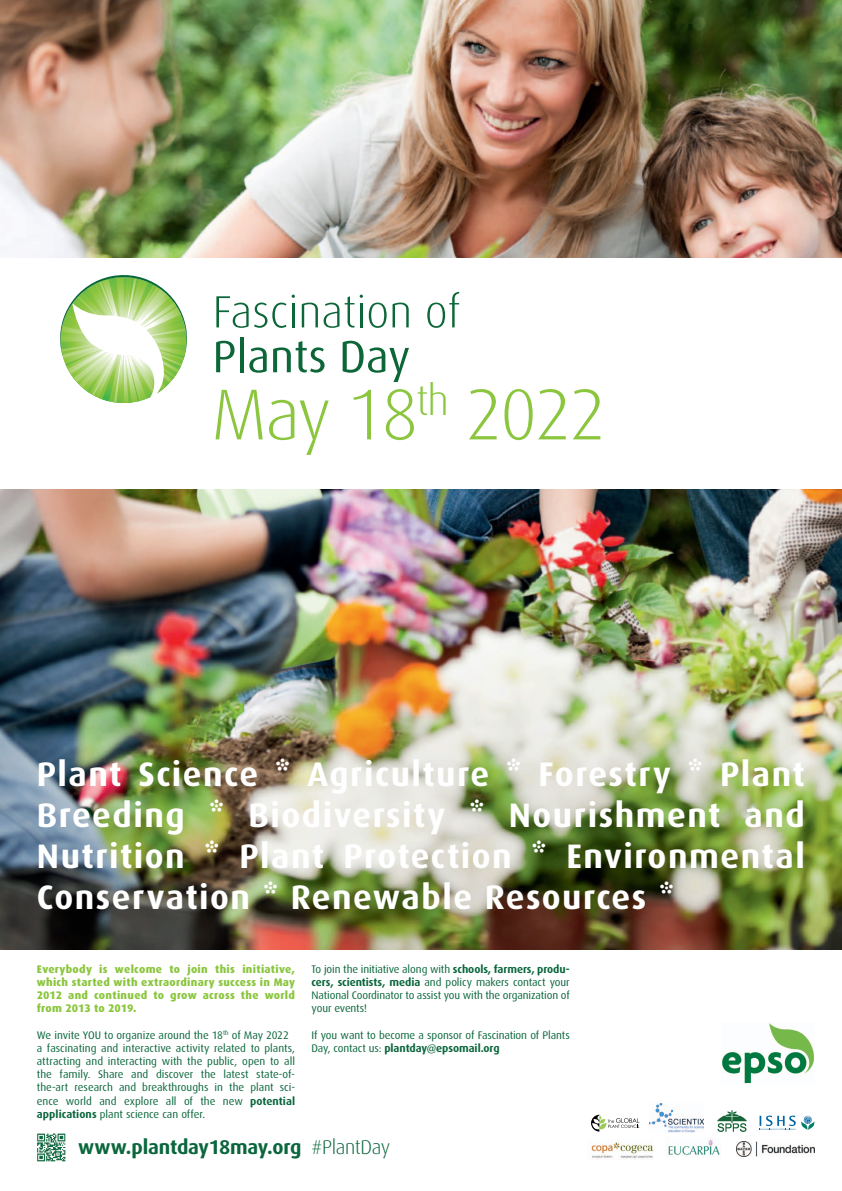
<style>
.page{position:relative;width:842px;height:1191px;background:#fff}
.page>*{position:absolute;margin:0;border:0;box-sizing:border-box;transform-origin:0 0}
.t1{font:300 72.1px "Dax";letter-spacing:-.03em;color:#8bc63e}
.t2{font:700 34px/40.8px "Dax";letter-spacing:.045em;color:#fff;text-align:justify}
.t3{font:700 20px "Dax";letter-spacing:-.01em;color:#0a663c}
.t4{font:11px/13.2px "Dax";letter-spacing:-.005em;color:#0a663c}
.t5{font:800 11px/13.2px "Dax";letter-spacing:.025em;color:#8bc63e;text-align:justify}
.s1{font-weight:700}
.s2{font-weight:300}
</style>
<div class="page">
<img style="left:721px;top:1023px;width:94px;height:60px">
<img style="left:37px;top:1133px;width:29px;height:29px">
<svg style="left:591px;top:1114px;width:48px;height:17px"></svg>
<img style="left:736px;top:1141px;width:78px;height:16px">
<svg style="left:759px;top:1115px;width:55px;height:15px"></svg>
<img style="left:649px;top:1103px;width:55px;height:29px">
<img style="left:668px;top:1138px;width:52px;height:17px">
<img style="left:718px;top:1110px;width:28px;height:21px">
<img style="left:591px;top:1142px;width:62px;height:17px">
<img style="left:0;top:0;width:842px;height:950px">
<div style="left:0;top:258px;width:842px;height:230px;background:#fff"></div>
<svg style="left:60px;top:275px;width:127px;height:128px"></svg>
<svg style="left:249px;top:347px;width:18px;height:26px"></svg>
<svg style="left:216px;top:341px;width:19px;height:31px"></svg>
<hr style="left:360px;top:303px;width:2px;height:24px;background:#0c6638">
<svg style="left:302px;top:302px;width:16px;height:25px"></svg>
<hr style="left:240px;top:337px;width:4px;height:35px;background:#0c6638">
<svg style="left:345px;top:296px;width:9px;height:31px"></svg>
<svg style="left:393px;top:302px;width:16px;height:25px"></svg>
<svg style="left:216px;top:296px;width:70px;height:32px"></svg>
<svg style="left:369px;top:302px;width:18px;height:26px"></svg>
<svg style="left:343px;top:341px;width:66px;height:41px"></svg>
<svg style="left:324px;top:302px;width:15px;height:26px"></svg>
<svg style="left:427px;top:292px;width:32px;height:36px"></svg>
<hr style="left:292px;top:303px;width:2px;height:24px;background:#0c6638">
<svg style="left:273px;top:341px;width:52px;height:31px"></svg>
<h1 class="t1" style="left:211px;top:375px;width:396px">May 18<sup>th</sup> 2022</h1>
<h2 class="t2" style="left:37px;top:754px;width:770px">Plant Science * Agriculture * Forestry * Plant Breeding * Biodiversity * Nourishment and Nutrition * Plant Protection * Environmental Conservation * Renewable Resources *</h2>
<p class="t5" style="left:37px;top:962px;width:260px">Everybody is welcome to join this initiative, which started with extraordinary success in May 2012 and continued to grow across the world from 2013 to 2019.</p>
<p class="t4" style="left:37px;top:1028px;width:260px">We invite YOU to organize around the 18<sup>th</sup> of May 2022 a fascinating and interactive activity related to plants, attracting and interacting with the public, open to all the family. Share and discover the latest state-of&shy;the-art research and breakthroughs in the plant sci&shy;ence world and explore all of the new <span class="s1">potential applications</span> plant science can offer.</p>
<p class="t4" style="left:312px;top:962px;width:260px;text-align:justify">To join the initiative along with <span class="s1">schools, farmers, produ&shy;cers, scientists, media</span> and policy makers contact your National Coordinator to assist you with the organization of your events!</p>
<p class="t4" style="left:312px;top:1028px;width:260px">If you want to become a sponsor of Fascination of Plants<br>Day, contact us: <span class="s1">plantday@epsomail.org</span></p>
<h3 class="t3" style="left:78px;top:1136px;width:314px">www.plantday18may.org <span class="s2">#PlantDay</span></h3>
</div>
